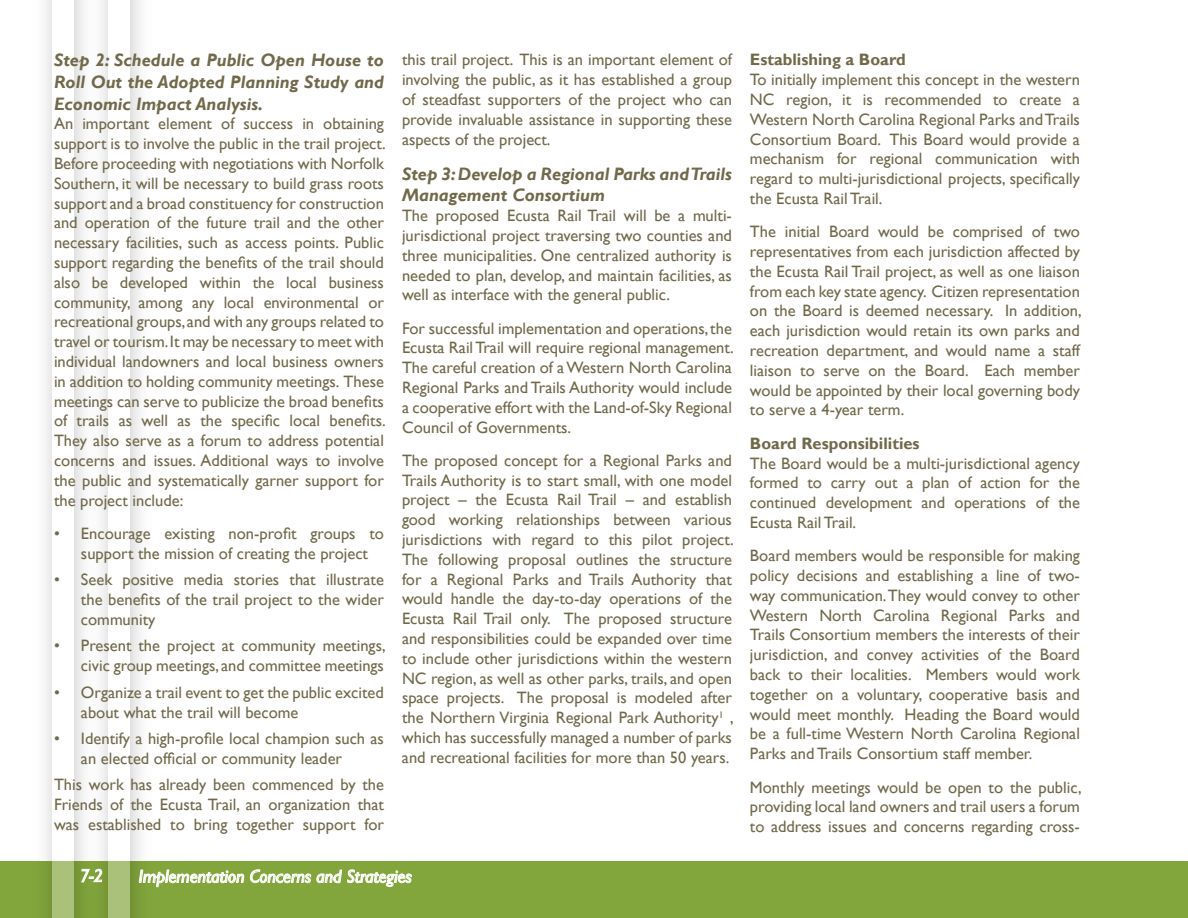
<style>
.page{position:relative;width:1188px;height:918px;background:#fff}
.page>*{position:absolute;margin:0;border:0;box-sizing:border-box;transform-origin:0 0}
.t1{font:italic 700 18px/21.6px "Gill Sans";color:#70694a;text-align:justify}
.t2{font:italic 18px "Gill Sans";color:#fff}
.t3{font:16.5px/19.8px "Gill Sans";color:#70694a;text-align:justify}
.t4{font:700 16.5px "Gill Sans";color:#70694a}
</style>
<div class="page">
<div style="left:0;top:862px;width:1188px;height:56px;background:#82a53c"></div>
<div style="left:0;top:861px;width:1188px;height:57px;border:1px solid #82a53c"></div>
<img style="left:27px;top:0;width:131px;height:918px">
<div style="left:108px;top:0;width:22px;height:918px;background:#fff"></div>
<div style="left:53px;top:0;width:21px;height:918px;background:#fff"></div>
<svg style="left:81px;top:868px;width:22px;height:15px"></svg>
<svg style="left:139px;top:866px;width:273px;height:23px"></svg>
<svg style="left:1187px;top:861px;width:1px;height:57px"></svg>
<p class="t1" style="left:54px;top:50px;width:332px">Step 2: Schedule a Public Open House to Roll Out the Adopted Planning Study and Economic Impact Analysis.</p>
<p class="t3" style="left:54px;top:114px;width:333px">An important element of success in obtaining support is to involve the public in the trail project.<br>Before proceeding with negotiations with Norfolk Southern, it will be necessary to build grass roots support and a broad constituency for construction and operation of the future trail and the other necessary facilities, such as access points. Public support regarding the benefits of the trail should also be developed within the local business community, among any local environmental or recreational groups, and with any groups related to travel or tourism. It may be necessary to meet with individual landowners and local business owners in addition to holding community meetings. These meetings can serve to publicize the broad benefits of trails as well as the specific local benefits.<br>They also serve as a forum to address potential concerns and issues. Additional ways to involve the public and systematically garner support for the project include:</p>
<p class="t3" style="left:81px;top:523px;width:305px;text-indent:-27px">• Encourage existing non-profit groups to support the mission of creating the project</p>
<p class="t3" style="left:81px;top:570px;width:304px;text-indent:-27px">• Seek positive media stories that illustrate the benefits of the trail project to the wider community</p>
<p class="t3" style="left:54px;top:636px;width:333px;text-align:right">• Present the project at community meetings, civic group meetings, and committee meetings</p>
<p class="t3" style="left:81px;top:682px;width:304px;text-indent:-27px">• Organize a trail event to get the public excited about what the trail will become</p>
<p class="t3" style="left:81px;top:728px;width:304px;text-indent:-27px">• Identify a high-profile local champion such as an elected official or community leader</p>
<p class="t3" style="left:54px;top:775px;width:332px">This work has already been commenced by the Friends of the Ecusta Trail, an organization that was established to bring together support for</p>
<p class="t3" style="left:402px;top:50px;width:332px">this trail project. This is an important element of involving the public, as it has established a group of steadfast supporters of the project who can provide invaluable assistance in supporting these aspects of the project.</p>
<p class="t1" style="left:402px;top:163px;width:331px">Step 3: Develop a Regional Parks and Trails<br>Management Consortium</p>
<p class="t3" style="left:402px;top:205px;width:332px">The proposed Ecusta Rail Trail will be a multi&shy;jurisdictional project traversing two counties and three municipalities. One centralized authority is needed to plan, develop, and maintain facilities, as well as interface with the general public.</p>
<p class="t3" style="left:402px;top:318px;width:333px">For successful implementation and operations, the Ecusta Rail Trail will require regional management.<br>The careful creation of a Western North Carolina Regional Parks and Trails Authority would include a cooperative effort with the Land-of-Sky Regional Council of Governments.</p>
<p class="t3" style="left:402px;top:450px;width:333px">The proposed concept for a Regional Parks and Trails Authority is to start small, with one model project – the Ecusta Rail Trail – and establish good working relationships between various jurisdictions with regard to this pilot project.<br>The following proposal outlines the structure for a Regional Parks and Trails Authority that would handle the day-to-day operations of the Ecusta Rail Trail only. The proposed structure and responsibilities could be expanded over time to include other jurisdictions within the western NC region, as well as other parks, trails, and open space projects. The proposal is modeled after the Northern Virginia Regional Park Authority<sup>1</sup> , which has successfully managed a number of parks and recreational facilities for more than 50 years.</p>
<p class="t2" style="left:80px;top:865px;width:25px">7-2</p>
<p class="t2" style="left:139px;top:866px;width:275px">Implementation Concerns and Strategies</p>
<p class="t4" style="left:750px;top:50px;width:157px">Establishing a Board</p>
<p class="t3" style="left:750px;top:70px;width:332px">To initially implement this concept in the western NC region, it is recommended to create a Western North Carolina Regional Parks and Trails Consortium Board. This Board would provide a mechanism for regional communication with regard to multi-jurisdictional projects, specifically the Ecusta Rail Trail.</p>
<p class="t3" style="left:750px;top:222px;width:333px">The initial Board would be comprised of two representatives from each jurisdiction affected by the Ecusta Rail Trail project, as well as one liaison from each key state agency. Citizen representation on the Board is deemed necessary. In addition, each jurisdiction would retain its own parks and recreation department, and would name a staff liaison to serve on the Board. Each member would be appointed by their local governing body to serve a 4-year term.</p>
<p class="t4" style="left:750px;top:433px;width:171px">Board Responsibilities</p>
<p class="t3" style="left:750px;top:453px;width:332px">The Board would be a multi-jurisdictional agency formed to carry out a plan of action for the continued development and operations of the Ecusta Rail Trail.</p>
<p class="t3" style="left:750px;top:546px;width:332px">Board members would be responsible for making policy decisions and establishing a line of two&shy;way communication. They would convey to other Western North Carolina Regional Parks and Trails Consortium members the interests of their jurisdiction, and convey activities of the Board back to their localities. Members would work together on a voluntary, cooperative basis and would meet monthly. Heading the Board would be a full-time Western North Carolina Regional Parks and Trails Consortium staff member.</p>
<p class="t3" style="left:750px;top:777px;width:333px">Monthly meetings would be open to the public, providing local land owners and trail users a forum to address issues and concerns regarding cross-</p>
</div>
